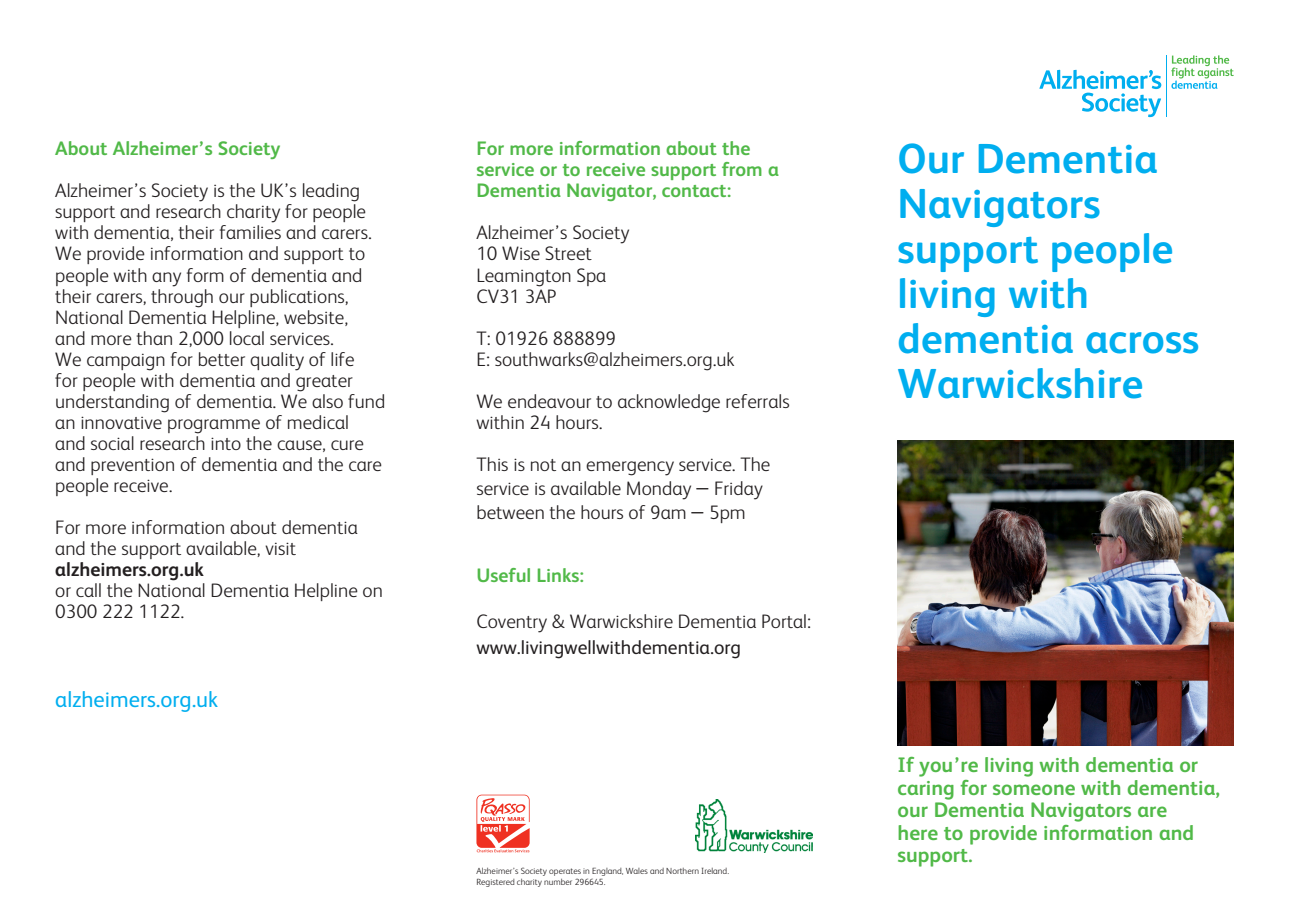
<style>
.page{position:relative;width:1289px;height:919px;background:#fff}
.page>*{position:absolute;margin:0;border:0;box-sizing:border-box;transform-origin:0 0}
.t1{font:700 42px/45px "FS Albert";color:#00aeef}
.t2{font:22.5px "FS Albert";color:#00aeef}
.Text_Head{font:700 21px/22.5px "FS Albert";color:#51b948}
.t3{font:300 19.5px/21px "FS Albert";color:#231f20}
.Text_Head-2{font:700 19.5px/21px "FS Albert";color:#51b948}
.t4{font:19.5px "FS Albert";color:#231f20}
.t5{font:300 9px/10.5px "FS Albert";color:#231f20}
.s1{font-weight:700}
.s2{font-size:24px}
</style>
<div class="page">
<svg style="left:1171px;top:55px;width:62px;height:34px"></svg>
<svg style="left:1039px;top:70px;width:122px;height:47px"></svg>
<hr style="left:1165px;top:55px;width:1px;height:62px;background:#00aeef">
<svg style="left:476px;top:794px;width:53px;height:58px"></svg>
<img style="left:897px;top:440px;width:336px;height:305px">
<img style="left:695px;top:799px;width:117px;height:53px">
<p class="Text_Head-2" style="left:55px;top:137px;width:227px">About Alzheimer’s Society</p>
<p class="t3" style="left:55px;top:179px;width:331px">Alzheimer’s Society is the UK’s leading support and research charity for people with dementia, their families and carers.<br>We provide information and support to people with any form of dementia and their carers, through our publications, National Dementia Helpline, website,<br>and more than 2,000 local services.<br>We campaign for better quality of life<br>for people with dementia and greater understanding of dementia. We also fund an innovative programme of medical<br>and social research into the cause, cure and prevention of dementia and the care people receive.</p>
<p class="t3" style="left:55px;top:515px;width:329px">For more information about dementia and the support available, visit <span class="s1">alzheimers.org.uk<br></span>or call the National Dementia Helpline on<br>0300 222 1122.</p>
<p class="t2" style="left:55px;top:684px;width:164px">alzheimers.org.uk</p>
<p class="Text_Head-2" style="left:476px;top:137px;width:304px">For more information about the service or to receive support from a<br>Dementia Navigator, contact:</p>
<p class="t3" style="left:476px;top:221px;width:154px">Alzheimer’s Society</p>
<p class="t3" style="left:476px;top:242px;width:117px">10 Wise Street</p>
<p class="t3" style="left:476px;top:263px;width:131px">Leamington Spa</p>
<p class="t3" style="left:476px;top:284px;width:81px">CV31 3AP</p>
<p class="t3" style="left:476px;top:326px;width:141px">T: 01926 888899</p>
<p class="t3" style="left:476px;top:347px;width:260px">E: southwarks@alzheimers.org.uk</p>
<p class="t3" style="left:476px;top:389px;width:315px">We endeavour to acknowledge referrals within 24 hours.</p>
<p class="t3" style="left:476px;top:451px;width:295px;line-height:24px">This is not an emergency service. The service is available Monday <span class="s2">–</span> Friday between the hours of 9am <span class="s2">–</span> 5pm</p>
<p class="Text_Head-2" style="left:476px;top:563px;width:109px">Useful Links:</p>
<p class="t3" style="left:476px;top:610px;width:336px">Coventry &amp; Warwickshire Dementia Portal:</p>
<p class="t4" style="left:476px;top:634px;width:266px">www.livingwellwithdementia.org</p>
<p class="t5" style="left:476px;top:865px;width:254px">Alzheimer’s Society operates in England, Wales and Northern Ireland.<br>Registered charity number 296645.</p>
<p class="t1" style="left:897px;top:134px;width:262px">Our Dementia<br>Navigators</p>
<p class="t1" style="left:897px;top:224px;width:303px">support people living with dementia across<br>Warwickshire</p>
<p class="Text_Head" style="left:897px;top:752px;width:302px">If you’re living with dementia or</p>
<p class="Text_Head" style="left:897px;top:775px;width:324px">caring for someone with dementia,</p>
<p class="Text_Head" style="left:897px;top:797px;width:271px">our Dementia Navigators are</p>
<p class="Text_Head" style="left:897px;top:820px;width:298px">here to provide information and support.</p>
</div>
